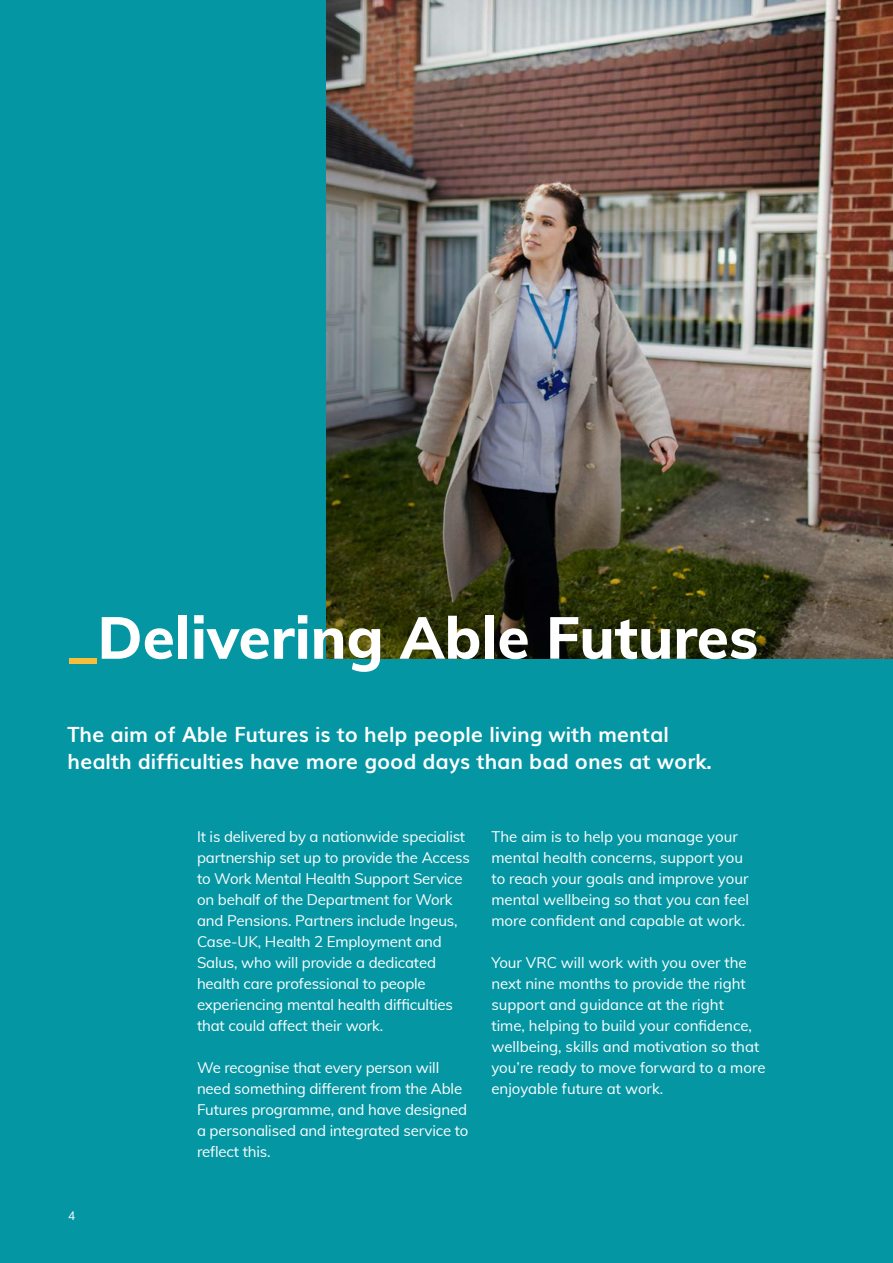
<style>
.page{position:relative;width:893px;height:1263px;background:#0596a4}
.page>*{position:absolute;margin:0;border:0;box-sizing:border-box;transform-origin:0 0}
.t1{font:800 58.5px "Muli";color:#fff}
.t2{font:700 21px/27px "Muli";color:#fff}
.t3{font:15px/21px "Muli";letter-spacing:-.01em;color:#fff}
.t4{font:12px "Muli";color:#fff}
.s1{color:#f8bd39}
</style>
<div class="page">
<img style="left:326px;top:0;width:567px;height:659px">
<h1 class="t1" style="left:68px;top:595px;width:692px"><span class="s1">_</span>Delivering Able Futures</h1>
<h2 class="t2" style="left:68px;top:720px;width:646px">The aim of Able Futures is to help people living with mental health difficulties have more good days than bad ones at work.</h2>
<p class="t4" style="left:68px;top:1207px;width:9px">4</p>
<p class="t3" style="left:197px;top:825px;width:274px">It is delivered by a nationwide specialist partnership set up to provide the Access to Work Mental Health Support Service on behalf of the Department for Work and Pensions. Partners include Ingeus, Case-UK, Health 2 Employment and Salus, who will provide a dedicated health care professional to people experiencing mental health difficulties that could affect their work.</p>
<p class="t3" style="left:197px;top:1056px;width:273px">We recognise that every person will need something different from the Able Futures programme, and have designed a personalised and integrated service to reflect this.</p>
<p class="t3" style="left:491px;top:825px;width:259px">The aim is to help you manage your mental health concerns, support you to reach your goals and improve your mental wellbeing so that you can feel more confident and capable at work.</p>
<p class="t3" style="left:491px;top:951px;width:276px">Your VRC will work with you over the next nine months to provide the right support and guidance at the right<br>time, helping to build your confidence, wellbeing, skills and motivation so that you’re ready to move forward to a more enjoyable future at work.</p>
</div>
